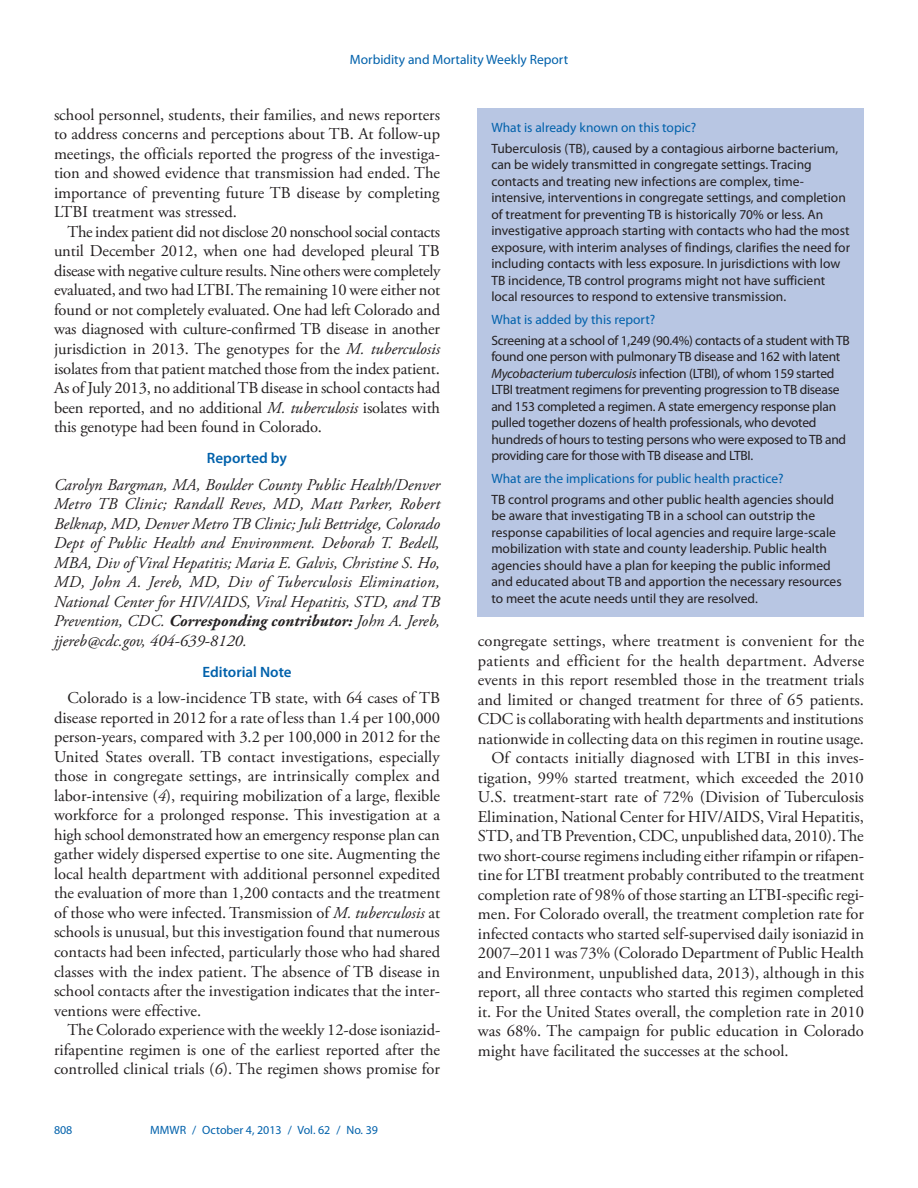
<style>
.page{position:relative;width:918px;height:1188px;background:#fff}
.page>*{position:absolute;margin:0;border:0;box-sizing:border-box;transform-origin:0 0}
.body_copy{font:16.5px/19.5px "Adobe Garamond Pro";color:#231f20;text-align:justify}
.reported_by_text{font:italic 16.5px/19.5px "Adobe Garamond Pro";color:#231f20;text-align:justify}
.headline3{font:600 15px "Myriad Pro";color:#0161ab}
.fb_answer{font:13.5px/16.5px "Myriad Pro";color:#231f20}
.fb_answer-2{font:13.5px/16.5px "Myriad Pro";letter-spacing:-.02em;color:#231f20}
.fb_question{font:13.5px "Myriad Pro";color:#0161ab}
.footer_left{font:12px "Myriad Pro";color:#0161ab}
.s1{font-style:italic}
.s2{font-weight:700}
</style>
<div class="page">
<div style="left:478px;top:108px;width:386px;height:508px;background:#b8c6e3"></div>
<p class="fb_question" style="left:350px;top:51px;width:220px">Morbidity and Mortality Weekly Report</p>
<p class="body_copy" style="left:54px;top:106px;width:388px">school personnel, students, their families, and news reporters to address concerns and perceptions about TB. At follow-up meetings, the officials reported the progress of the investiga&shy;tion and showed evidence that transmission had ended. The importance of preventing future TB disease by completing LTBI treatment was stressed.</p>
<p class="body_copy" style="left:54px;top:223px;width:388px;text-indent:13px">The index patient did not disclose 20 nonschool social contacts until December 2012, when one had developed pleural TB disease with negative culture results. Nine others were completely evaluated, and two had LTBI. The remaining 10 were either not found or not completely evaluated. One had left Colorado and was diagnosed with culture-confirmed TB disease in another jurisdiction in 2013. The genotypes for the <span class="s1">M. tuberculosis </span>isolates from that patient matched those from the index patient.<br>As of July 2013, no additional TB disease in school contacts had been reported, and no additional <span class="s1">M. tuberculosis</span> isolates with this genotype had been found in Colorado.</p>
<p class="headline3" style="left:207px;top:449px;width:82px">Reported by</p>
<p class="reported_by_text" style="left:54px;top:475px;width:388px">Carolyn Bargman, MA, Boulder County Public Health/Denver Metro TB Clinic; Randall Reves, MD, Matt Parker, Robert Belknap, MD, Denver Metro TB Clinic; Juli Bettridge, Colorado Dept of Public Health and Environment. Deborah T. Bedell, MBA, Div of Viral Hepatitis; Maria E. Galvis, Christine S. Ho, MD, John A. Jereb, MD, Div of Tuberculosis Elimination, National Center for HIV/AIDS, Viral Hepatitis, STD, and TB Prevention, CDC. <span class="s2">Corresponding contributor:</span> John A. Jereb, jjereb@cdc.gov, 404-639-8120.</p>
<p class="headline3" style="left:202px;top:663px;width:91px">Editorial Note</p>
<p class="body_copy" style="left:54px;top:689px;width:388px;text-indent:13px">Colorado is a low-incidence TB state, with 64 cases of TB disease reported in 2012 for a rate of less than 1.4 per 100,000 person-years, compared with 3.2 per 100,000 in 2012 for the United States overall. TB contact investigations, especially those in congregate settings, are intrinsically complex and labor-intensive (<span class="s1">4</span>), requiring mobilization of a large, flexible workforce for a prolonged response. This investigation at a high school demonstrated how an emergency response plan can gather widely dispersed expertise to one site. Augmenting the local health department with additional personnel expedited the evaluation of more than 1,200 contacts and the treatment of those who were infected. Transmission of <span class="s1">M. tuberculosis</span> at schools is unusual, but this investigation found that numerous contacts had been infected, particularly those who had shared classes with the index patient. The absence of TB disease in school contacts after the investigation indicates that the inter&shy;ventions were effective.</p>
<p class="body_copy" style="left:54px;top:1021px;width:388px;text-indent:13px">The Colorado experience with the weekly 12-dose isoniazid&shy;rifapentine regimen is one of the earliest reported after the controlled clinical trials (<span class="s1">6</span>). The regimen shows promise for</p>
<p class="footer_left" style="left:54px;top:1123px;width:20px">808</p>
<p class="footer_left" style="left:150px;top:1123px;width:229px">MMWR / October 4, 2013 / Vol. 62 / No. 39</p>
<p class="fb_question" style="left:491px;top:119px;width:206px">What is already known on this topic?</p>
<p class="fb_answer" style="left:491px;top:140px;width:360px">Tuberculosis (TB), caused by a contagious airborne bacterium, can be widely transmitted in congregate settings. Tracing contacts and treating new infections are complex, time&shy;intensive, interventions in congregate settings, and completion of treatment for preventing TB is historically 70% or less. An investigative approach starting with contacts who had the most exposure, with interim analyses of findings, clarifies the need for including contacts with less exposure. In jurisdictions with low TB incidence, TB control programs might not have sufficient local resources to respond to extensive transmission.</p>
<p class="fb_question" style="left:491px;top:311px;width:165px">What is added by this report?</p>
<p class="fb_answer-2" style="left:491px;top:332px;width:360px">Screening at a school of 1,249 (90.4%) contacts of a student with TB found one person with pulmonary TB disease and 162 with latent <span class="s1">Mycobacterium tuberculosis</span> infection (LTBI), of whom 159 started LTBI treatment regimens for preventing progression to TB disease and 153 completed a regimen. A state emergency response plan pulled together dozens of health professionals, who devoted hundreds of hours to testing persons who were exposed to TB and providing care for those with TB disease and LTBI.</p>
<p class="fb_question" style="left:491px;top:470px;width:294px">What are the implications for public health practice?</p>
<p class="fb_answer" style="left:491px;top:491px;width:352px">TB control programs and other public health agencies should be aware that investigating TB in a school can outstrip the response capabilities of local agencies and require large-scale mobilization with state and county leadership. Public health agencies should have a plan for keeping the public informed and educated about TB and apportion the necessary resources to meet the acute needs until they are resolved.</p>
<p class="body_copy" style="left:478px;top:632px;width:388px">congregate settings, where treatment is convenient for the patients and efficient for the health department. Adverse events in this report resembled those in the treatment trials and limited or changed treatment for three of 65 patients.<br>CDC is collaborating with health departments and institutions nationwide in collecting data on this regimen in routine usage.</p>
<p class="body_copy" style="left:478px;top:749px;width:388px;text-indent:13px">Of contacts initially diagnosed with LTBI in this inves&shy;tigation, 99% started treatment, which exceeded the 2010<br>U.S. treatment-start rate of 72% (Division of Tuberculosis Elimination, National Center for HIV/AIDS, Viral Hepatitis, STD, and TB Prevention, CDC, unpublished data, 2010). The two short-course regimens including either rifampin or rifapen&shy;tine for LTBI treatment probably contributed to the treatment completion rate of 98% of those starting an LTBI-specific regi&shy;men. For Colorado overall, the treatment completion rate for infected contacts who started self-supervised daily isoniazid in 2007–2011 was 73% (Colorado Department of Public Health and Environment, unpublished data, 2013), although in this report, all three contacts who started this regimen completed it. For the United States overall, the completion rate in 2010 was 68%. The campaign for public education in Colorado might have facilitated the successes at the school.</p>
</div>
